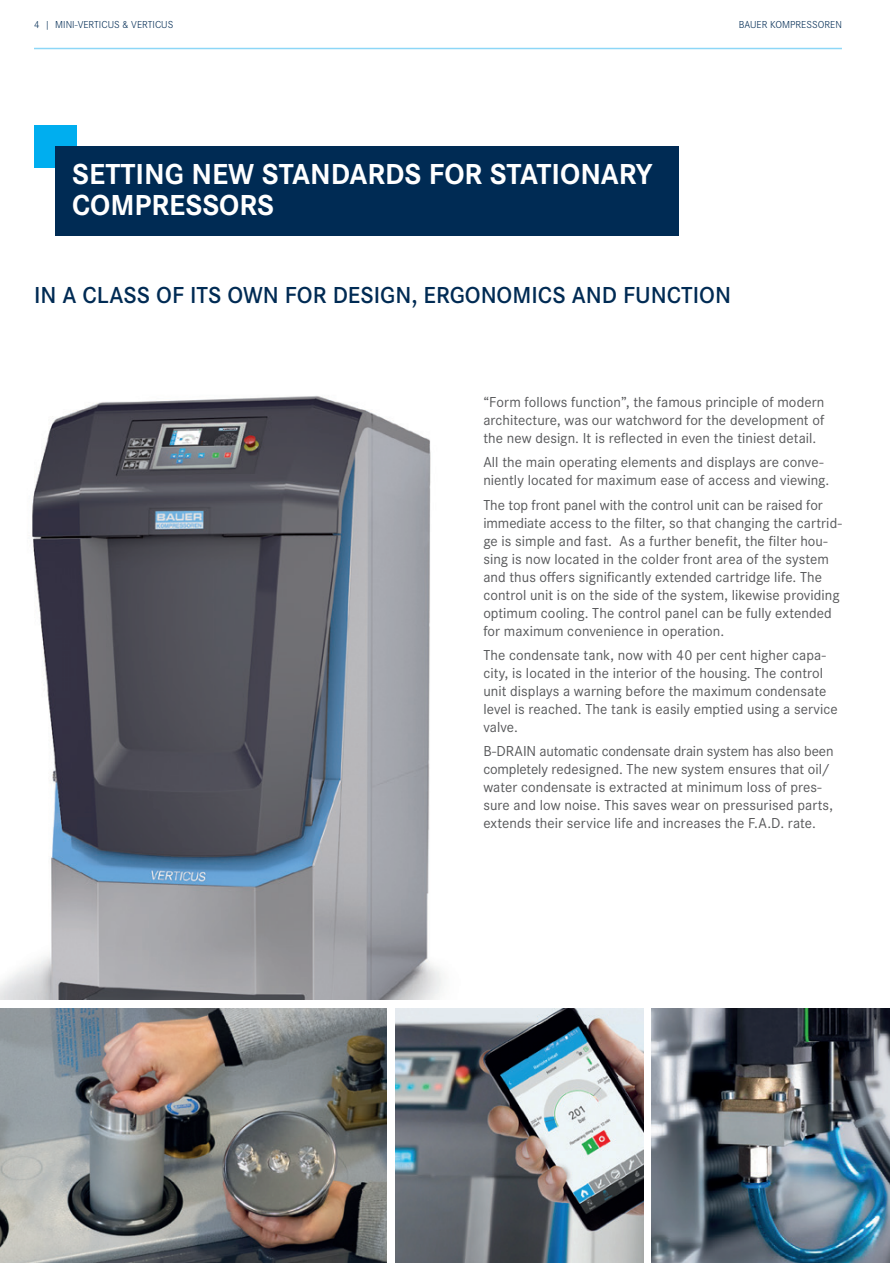
<style>
.page{position:relative;width:893px;height:1263px;background:#fff}
.page>*{position:absolute;margin:0;border:0;box-sizing:border-box;transform-origin:0 0}
.t1{font:700 30px/31.5px "Corporate S";color:#fff}
.t2{font:600 24px "Corporate S";color:#002b54}
.t3{font:15px/18px "Corporate S";letter-spacing:.005em;color:#57585a}
.t4{font:300 10.5px "Corporate S";color:#002b54}
</style>
<div class="page">
<hr style="left:34px;top:48px;width:808px;height:1px;background:#8dd7f7">
<img style="left:0;top:395px;width:442px;height:604px">
<img style="left:0;top:1009px;width:387px;height:254px">
<img style="left:395px;top:1009px;width:248px;height:254px">
<img style="left:652px;top:1009px;width:238px;height:254px">
<div style="left:34px;top:125px;width:43px;height:43px;background:#00aeef"></div>
<div style="left:55px;top:147px;width:624px;height:89px;background:#002b54"></div>
<p class="t4" style="left:34px;top:18px;width:141px">4 | MINI-VERTICUS &amp; VERTICUS</p>
<p class="t4" style="left:739px;top:18px;width:104px">BAUER KOMPRESSOREN</p>
<h1 class="t1" style="left:72px;top:156px;width:582px">SETTING NEW STANDARDS FOR STATIONARY<br>COMPRESSORS</h1>
<h2 class="t2" style="left:34px;top:277px;width:699px">IN A CLASS OF ITS OWN FOR DESIGN, ERGONOMICS AND FUNCTION</h2>
<p class="t3" style="left:483px;top:392px;width:343px;text-align:justify">“Form follows function”, the famous principle of modern architecture, was our watchword for the development of the new design. It is reflected in even the tiniest detail.</p>
<p class="t3" style="left:483px;top:452px;width:347px">All the main operating elements and displays are conve&shy;niently located for maximum ease of access and viewing.</p>
<p class="t3" style="left:483px;top:495px;width:360px">The top front panel with the control unit can be raised for immediate access to the filter, so that changing the cartrid&shy;ge is simple and fast. As a further benefit, the filter hou&shy;sing is now located in the colder front area of the system and thus offers significantly extended cartridge life. The control unit is on the side of the system, likewise providing optimum cooling. The control panel can be fully extended for maximum convenience in operation.</p>
<p class="t3" style="left:483px;top:645px;width:356px">The condensate tank, now with 40 per cent higher capa&shy;city, is located in the interior of the housing. The control unit displays a warning before the maximum condensate level is reached. The tank is easily emptied using a service valve.</p>
<p class="t3" style="left:483px;top:741px;width:352px">B-DRAIN automatic condensate drain system has also been completely redesigned. The new system ensures that oil/ water condensate is extracted at minimum loss of pres&shy;sure and low noise. This saves wear on pressurised parts, extends their service life and increases the F.A.D. rate.</p>
</div>
